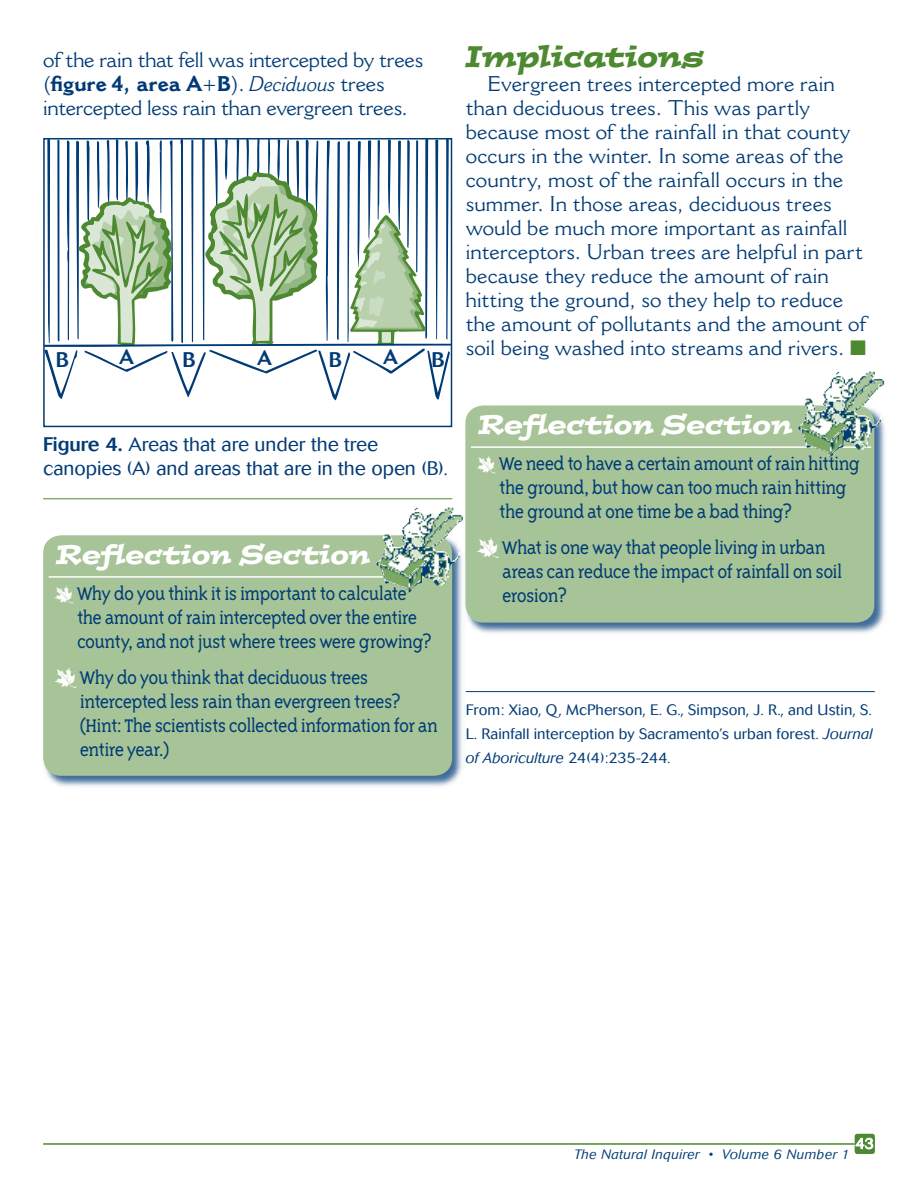
<style>
.page{position:relative;width:918px;height:1188px;background:#fff}
.page>*{position:absolute;margin:0;border:0;box-sizing:border-box;transform-origin:0 0}
.t1{font:italic 30px "Postino";letter-spacing:-.005em;color:#4d8930}
.t2{font:italic 27px "Postino";letter-spacing:-.005em;color:#fff}
.t3{font:300 21px/24px "Triplex Serif";letter-spacing:-.035em;color:#003b76}
.t4{font:21px/24px "Cantoria";letter-spacing:.005em;color:#003b76}
.t5{font:21px/24px "Cantoria";letter-spacing:-.015em;color:#003b76}
.t6{font:500 21px "Cosmos";color:#003b76}
.t7{font:300 19.5px/24px "Cosmos";letter-spacing:-.005em;color:#003b76}
.t8{font:300 15px/24px "Cosmos";letter-spacing:.005em;color:#003b76;text-align:justify}
.t9{font:300 15px "Cosmos";color:#fff}
.t10{font:italic 300 13.5px "Cosmos";letter-spacing:.025em;color:#003b76}
.s1{font-weight:700}
.s2{font-style:italic}
.s3{color:#4d8930}
.s4{font-weight:500}
.s5{font-family:"Df Incidentals Plain";font-weight:400;font-size:18px;color:#fff}
.s6{font-family:"Df Incidentals Plain";font-weight:400;color:#fff}
</style>
<div class="page">
<hr style="left:43px;top:1143px;width:812px;height:2px;background:#4d8930">
<svg style="left:855px;top:1134px;width:20px;height:20px"></svg>
<div style="left:41px;top:534px;width:424px;height:254px;background:#003b76;opacity:.75"></div>
<div style="left:43px;top:535px;width:409px;height:241px;background:#a6c497"></div>
<hr style="left:49px;top:576px;width:400px;height:2px;background:#fff">
<svg style="left:46px;top:141px;width:403px;height:259px"></svg>
<div style="left:43px;top:138px;width:409px;height:289px;border:2px solid #003b76"></div>
<hr style="left:43px;top:498px;width:409px;height:1px;background:#4d8930">
<div style="left:464px;top:404px;width:423px;height:231px;background:#003b76;opacity:.75"></div>
<div style="left:465px;top:406px;width:409px;height:217px;background:#a6c497"></div>
<hr style="left:471px;top:446px;width:400px;height:2px;background:#fff">
<img style="left:376px;top:507px;width:88px;height:85px">
<img style="left:431px;top:514px;width:32px;height:48px">
<img style="left:797px;top:371px;width:88px;height:86px">
<img style="left:852px;top:378px;width:32px;height:48px">
<hr style="left:466px;top:691px;width:409px;height:1px;background:#003b76">
<p class="t5" style="left:43px;top:48px;width:382px">of the rain that fell was intercepted by trees (<span class="s1">figure 4, area A+B</span>). <span class="s2">Deciduous</span> trees intercepted less rain than evergreen trees.</p>
<h1 class="t1" style="left:466px;top:36px;width:240px">Implications</h1>
<p class="t4" style="left:466px;top:72px;width:402px;text-indent:22px">Evergreen trees intercepted more rain than deciduous trees. This was partly because most of the rainfall in that county occurs in the winter. In some areas of the country, most of the rainfall occurs in the summer. In those areas, deciduous trees would be much more important as rainfall interceptors. Urban trees are helpful in part because they reduce the amount of rain hitting the ground, so they help to reduce the amount of pollutants and the amount of soil being washed into streams and rivers. <span class="s3">■</span></p>
<p class="t6" style="left:56px;top:347px;width:15px">B</p>
<p class="t6" style="left:119px;top:344px;width:16px">A</p>
<p class="t6" style="left:182px;top:347px;width:15px">B</p>
<p class="t6" style="left:257px;top:346px;width:16px">A</p>
<p class="t6" style="left:329px;top:347px;width:15px">B</p>
<p class="t6" style="left:383px;top:344px;width:16px">A</p>
<p class="t6" style="left:431px;top:347px;width:15px">B</p>
<p class="t7" style="left:43px;top:433px;width:406px"><span class="s4">Figure 4.</span> Areas that are under the tree canopies (A) and areas that are in the open (B).</p>
<p class="t2" style="left:56px;top:536px;width:316px">Reflection Section</p>
<p class="t3" style="left:77px;top:582px;width:357px;text-indent:-24px"><span class="s5">b</span> Why do you think it is important to calculate the amount of rain intercepted over the entire county, and not just where trees were growing?</p>
<p class="t3" style="left:80px;top:666px;width:360px;text-indent:-27px"><span class="s6">b</span> Why do you think that deciduous trees intercepted less rain than evergreen trees? (Hint: The scientists collected information for an entire year.)</p>
<p class="t2" style="left:478px;top:407px;width:316px">Reflection Section</p>
<p class="t3" style="left:499px;top:452px;width:362px;text-indent:-24px"><span class="s5">b</span> We need to have a certain amount of rain hitting the ground, but how can too much rain hitting the ground at one time be a bad thing?</p>
<p class="t3" style="left:502px;top:536px;width:342px;text-indent:-27px"><span class="s6">b</span> What is one way that people living in urban areas can reduce the impact of rainfall on soil erosion?</p>
<p class="t8" style="left:466px;top:698px;width:409px">From: Xiao, Q, McPherson, E. G., Simpson, J. R., and Ustin, S.<br>L. Rainfall interception by Sacramento’s urban forest. <span class="s2">Journal of Aboriculture</span> 24(4):235-244.</p>
<p class="t10" style="left:574px;top:1147px;width:277px">The Natural Inquirer • Volume 6 Number 1</p>
<p class="t9" style="left:855px;top:1135px;width:20px">43</p>
</div>
